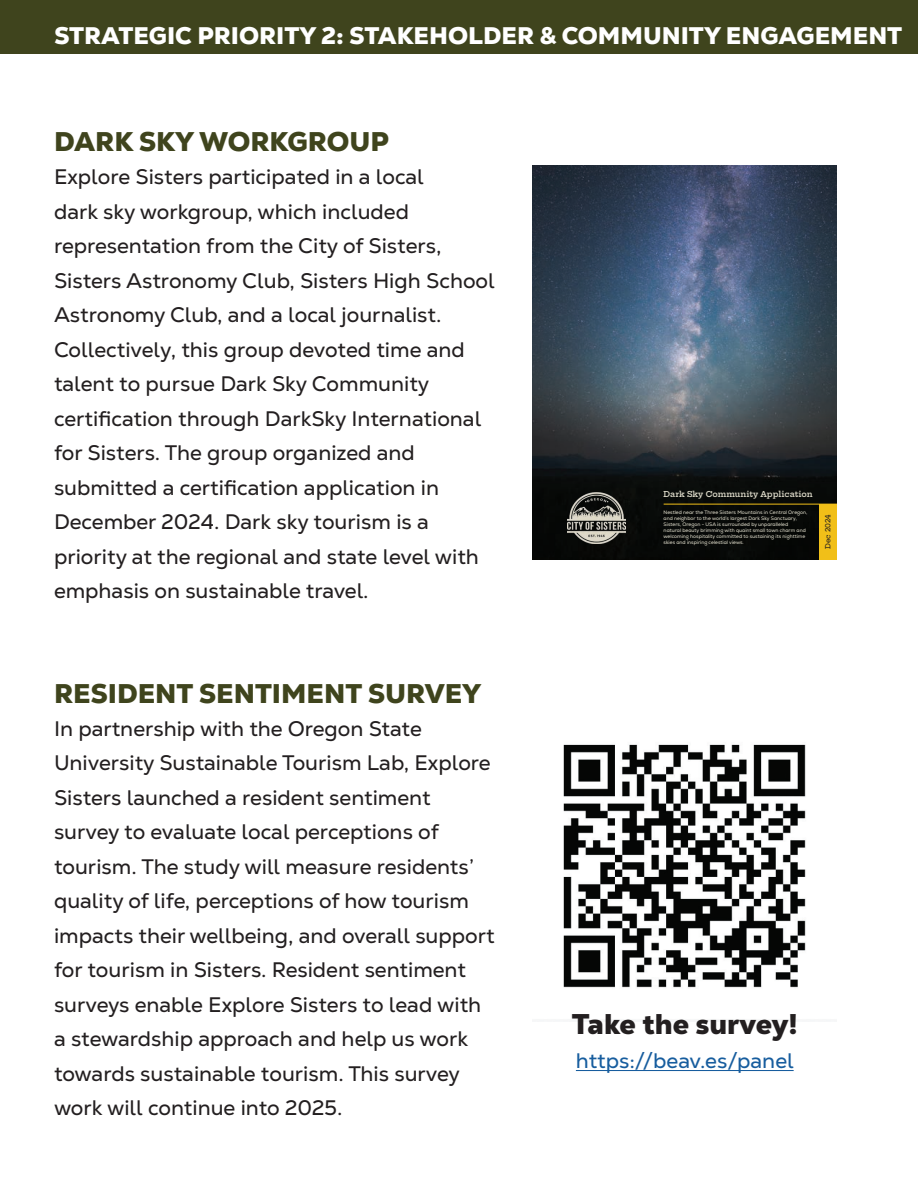
<style>
.page{position:relative;width:918px;height:1188px;background:#fff}
.page>*{position:absolute;margin:0;border:0;box-sizing:border-box;transform-origin:0 0}
.t1{font:900 28.5px "Nexa Text";color:#231f20}
.t2{font:900 27px "Nexa Text";color:#3f441d}
.t3{font:900 24px "Nexa Text";color:#fff}
.t4{font:21px/34.5px "Nexa Text";color:#231f20}
.t5{font:21px "Nexa Text";color:#175d9e}
.t6{font:200 7.95px "Hepta Slab";color:#dcd9c8}
.t7{font:200 6.9px "Hepta Slab";color:#231f20}
.t8{font:4.95px/6px "Nexa";color:#dcd9c8}
</style>
<div class="page">
<div style="left:0;top:0;width:918px;height:54px;background:#3f441d"></div>
<img style="left:533px;top:165px;width:304px;height:394px">
<hr style="left:664px;top:504px;width:173px;height:1px;background:#f1bf18">
<div style="left:819px;top:504px;width:18px;height:55px;background:#f1bf18"></div>
<img style="left:568px;top:492px;width:57px;height:51px">
<img style="left:540px;top:744px;width:290px;height:277px">
<hr style="left:576px;top:1070px;width:218px;height:1px;background:#175d9e">
<p class="t3" style="left:54px;top:20px;width:850px">STRATEGIC PRIORITY 2: STAKEHOLDER &amp; COMMUNITY ENGAGEMENT</p>
<p class="t2" style="left:54px;top:124px;width:336px">DARK SKY WORKGROUP</p>
<p class="t4" style="left:54px;top:159px;width:442px">Explore Sisters participated in a local<br>dark sky workgroup, which included representation from the City of Sisters, Sisters Astronomy Club, Sisters High School Astronomy Club, and a local journalist.<br>Collectively, this group devoted time and talent to pursue Dark Sky Community certification through DarkSky International for Sisters. The group organized and submitted a certification application in December 2024. Dark sky tourism is a priority at the regional and state level with emphasis on sustainable travel.</p>
<p class="t2" style="left:54px;top:676px;width:429px">RESIDENT SENTIMENT SURVEY</p>
<p class="t4" style="left:54px;top:711px;width:442px">In partnership with the Oregon State University Sustainable Tourism Lab, Explore Sisters launched a resident sentiment survey to evaluate local perceptions of tourism. The study will measure residents’ quality of life, perceptions of how tourism impacts their wellbeing, and overall support for tourism in Sisters. Resident sentiment surveys enable Explore Sisters to lead with a stewardship approach and help us work towards sustainable tourism. This survey work will continue into 2025.</p>
<p class="t6" style="left:664px;top:487px;width:151px">Dark Sky Community Application</p>
<p class="t8" style="left:664px;top:509px;width:145px">Nestled near the Three Sisters Mountains in Central Oregon, and neighbor to the world’s largest Dark Sky Sanctuary, Sisters, Oregon - USA is surrounded by unparalleled<br>natural beauty brimming with quaint small town charm and welcoming hospitality committed to sustaining its nighttime skies and inspiring celestial views.</p>
<p class="t7" style="left:822px;top:549px;width:36px;rotate:-90deg">Dec 2024</p>
<h1 class="t1" style="left:572px;top:1005px;width:228px">Take the survey!</h1>
<p class="t5" style="left:576px;top:1048px;width:219px">https://beav.es/panel</p>
</div>
